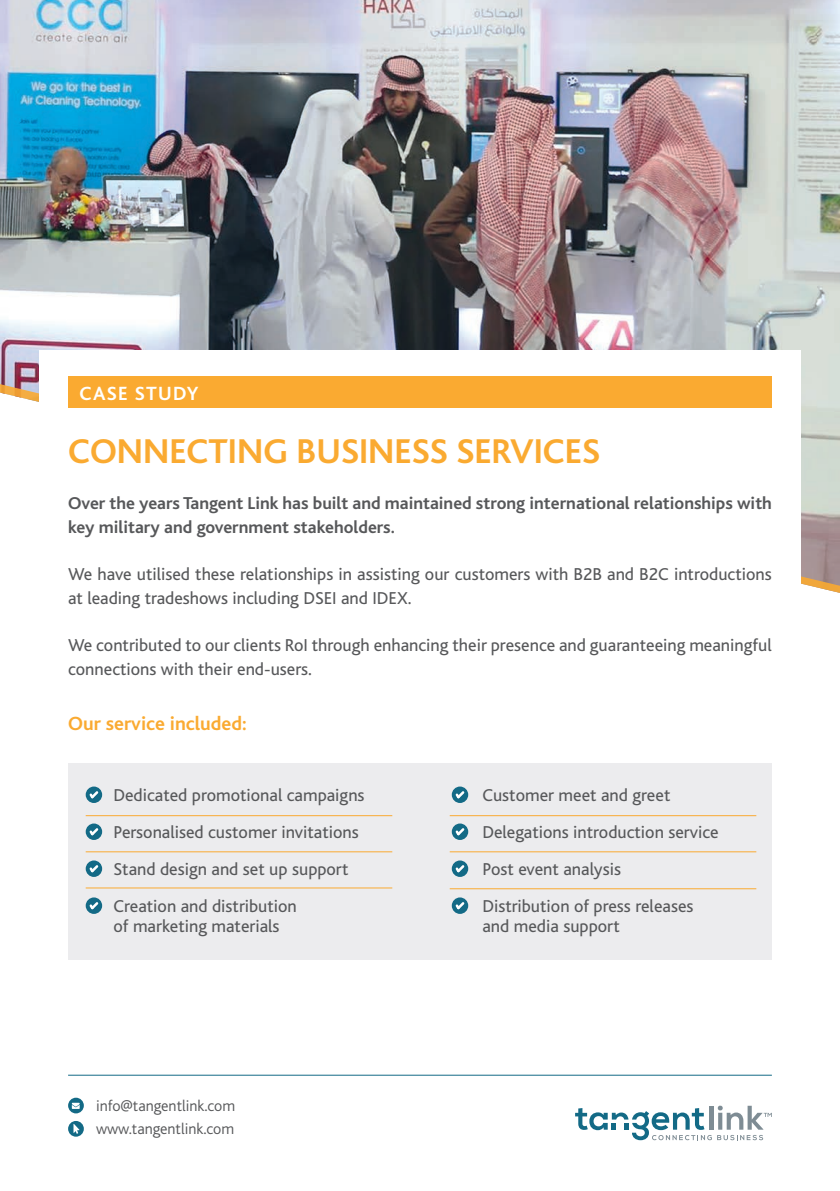
<style>
.page{position:relative;width:840px;height:1191px;background:#fff}
.page>*{position:absolute;margin:0;border:0;box-sizing:border-box;transform-origin:0 0}
.Intro_Paragraph{font:700 36px "Bliss";color:#faaa31}
.t1{font:700 20px "Bliss";color:#faaa31}
.Intro_Paragraph-2{font:700 20px "Bliss";letter-spacing:.06em;color:#fff}
.Bullets{font:18px/24px "Bliss";color:#57585a}
.t2{font:700 18px/24px "Bliss";color:#57585a}
.t3{font:300 16px "Bliss";color:#57585a}
</style>
<div class="page">
<img style="left:0;top:0;width:839px;height:376px">
<svg style="left:0;top:376px;width:839px;height:217px"></svg>
<div style="left:39px;top:350px;width:761px;height:299px;background:#fff"></div>
<div style="left:68px;top:763px;width:703px;height:197px;background:#ececee"></div>
<hr style="left:86px;top:815px;width:306px;height:1px;background:#faaa31">
<hr style="left:449px;top:815px;width:306px;height:1px;background:#faaa31">
<hr style="left:86px;top:851px;width:306px;height:1px;background:#faaa31">
<hr style="left:449px;top:851px;width:306px;height:1px;background:#faaa31">
<hr style="left:449px;top:888px;width:306px;height:1px;background:#faaa31">
<hr style="left:86px;top:887px;width:306px;height:1px;background:#faaa31">
<svg style="left:86px;top:786px;width:16px;height:17px"></svg>
<svg style="left:87px;top:789px;width:14px;height:11px"></svg>
<svg style="left:451px;top:786px;width:17px;height:17px"></svg>
<svg style="left:453px;top:789px;width:13px;height:11px"></svg>
<svg style="left:86px;top:823px;width:16px;height:17px"></svg>
<svg style="left:87px;top:825px;width:14px;height:12px"></svg>
<svg style="left:451px;top:823px;width:17px;height:17px"></svg>
<svg style="left:453px;top:825px;width:13px;height:12px"></svg>
<svg style="left:86px;top:860px;width:16px;height:17px"></svg>
<svg style="left:87px;top:862px;width:14px;height:12px"></svg>
<svg style="left:451px;top:860px;width:17px;height:17px"></svg>
<svg style="left:453px;top:862px;width:13px;height:12px"></svg>
<svg style="left:451px;top:897px;width:17px;height:17px"></svg>
<svg style="left:453px;top:899px;width:13px;height:12px"></svg>
<svg style="left:86px;top:897px;width:16px;height:17px"></svg>
<svg style="left:87px;top:899px;width:14px;height:12px"></svg>
<hr style="left:68px;top:1074px;width:703px;height:1px;background:#136a86">
<div style="left:68px;top:376px;width:703px;height:32px;background:#faaa31"></div>
<svg style="left:68px;top:1097px;width:16px;height:16px"></svg>
<svg style="left:72px;top:1102px;width:8px;height:7px"></svg>
<svg style="left:575px;top:1105px;width:196px;height:35px"></svg>
<div style="left:68px;top:1121px;width:16px;height:15px;background:#136a86;border-radius:50%"></div>
<svg style="left:73px;top:1124px;width:6px;height:9px"></svg>
<p class="Intro_Paragraph-2" style="left:79px;top:382px;width:121px">CASE STUDY</p>
<p class="Intro_Paragraph" style="left:68px;top:432px;width:533px">CONNECTING BUSINESS SERVICES</p>
<p class="t2" style="left:68px;top:492px;width:705px">Over the years Tangent Link has built and maintained strong international relationships with key military and government stakeholders.</p>
<p class="Bullets" style="left:68px;top:562px;width:704px">We have utilised these relationships in assisting our customers with B2B and B2C introductions at leading tradeshows including DSEI and IDEX.</p>
<p class="Bullets" style="left:68px;top:633px;width:705px">We contributed to our clients RoI through enhancing their presence and guaranteeing meaningful connections with their end-users.</p>
<p class="t1" style="left:68px;top:713px;width:180px">Our service included:</p>
<p class="Bullets" style="left:113px;top:783px;width:252px">Dedicated promotional campaigns</p>
<p class="Bullets" style="left:113px;top:820px;width:247px">Personalised customer invitations</p>
<p class="Bullets" style="left:113px;top:857px;width:236px">Stand design and set up support</p>
<p class="Bullets" style="left:113px;top:896px;width:185px;line-height:20px">Creation and distribution of marketing materials</p>
<p class="t3" style="left:96px;top:1097px;width:141px">info@tangentlink.com</p>
<p class="t3" style="left:96px;top:1120px;width:140px">www.tangentlink.com</p>
<p class="Bullets" style="left:482px;top:783px;width:189px">Customer meet and greet</p>
<p class="Bullets" style="left:482px;top:820px;width:238px">Delegations introduction service</p>
<p class="Bullets" style="left:482px;top:857px;width:140px">Post event analysis</p>
<p class="Bullets" style="left:482px;top:896px;width:212px;line-height:20px">Distribution of press releases and media support</p>
</div>
